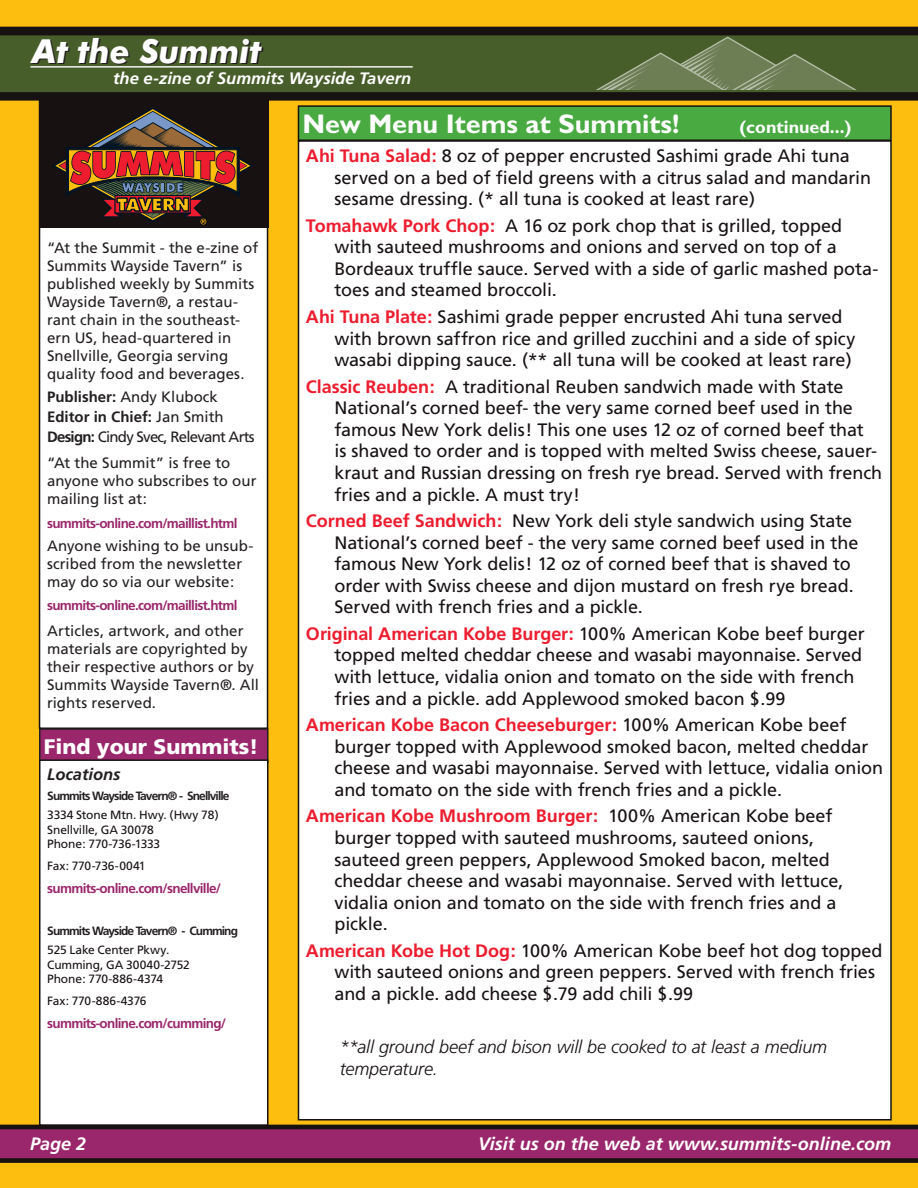
<style>
.page{position:relative;width:918px;height:1188px;background:#febe10}
.page>*{position:absolute;margin:0;border:0;box-sizing:border-box;transform-origin:0 0}
.t1{font:italic 700 33.15px "Futura BT";color:#fff}
.News_Box_Titles{font:700 27px "Gill Sans";color:#fff}
.Headers_in_Big_Stories{font:900 21px "Frutiger";color:#fff}
.Feature_Hang_Indent{font:18px/21.6px "Frutiger";letter-spacing:-.005em;color:#171112}
.Feature{font:italic 300 18px/21.6px "Frutiger";letter-spacing:-.01em;color:#171112}
.Footer_Type{font:italic 700 18px "Frutiger";color:#fff}
.News_Box_Titles-2{font:700 18px "Gill Sans";color:#fff}
.t2{font:italic 700 16.5px "Frutiger";color:#fff}
.Passport_List{font:italic 700 16.5px "Frutiger";color:#231f20}
.Body_copy{font:15px/18px "Frutiger";letter-spacing:.005em;color:#231f20}
.Name_List_-_Masthead{font:15px "Frutiger";letter-spacing:-.05em;color:#231f20}
.Name_List_-_Masthead-2{font:700 15px "Frutiger";color:#231f20}
.Name_List_-_Masthead-3{font:15px "Frutiger";color:#231f20}
.urls{font:700 13.5px "Frutiger";letter-spacing:-.05em;color:#9a266b}
.Feature-2{font:12px/14.4px "Frutiger";letter-spacing:-.01em;color:#171112}
.t3{font:700 12px "Frutiger";letter-spacing:-.075em;color:#231f20}
.s1{font-weight:700}
.s2{font-weight:400}
.s3{font-weight:700;color:#ed1c2e}
</style>
<div class="page">
<svg style="left:0;top:1125px;width:918px;height:38px;background:#7c2156"></svg>
<div style="left:40px;top:100px;width:228px;height:628px;background:#fff"></div>
<div style="left:39px;top:99px;width:229px;height:630px;border:2px solid #171112"></div>
<div style="left:40px;top:729px;width:228px;height:33px;background:#9a266b"></div>
<div style="left:39px;top:728px;width:229px;height:35px;border:2px solid #231f20"></div>
<div style="left:40px;top:760px;width:228px;height:365px;background:#fff"></div>
<div style="left:39px;top:759px;width:229px;height:367px;border:2px solid #171112"></div>
<div style="left:0;top:27px;width:918px;height:74px;background:#171112"></div>
<svg style="left:0;top:34px;width:918px;height:60px;background:#435728"></svg>
<div style="left:39px;top:100px;width:229px;height:128px;background:#171112"></div>
<svg style="left:52px;top:107px;width:202px;height:117px"></svg>
<hr style="left:30px;top:66px;width:383px;height:2px;background:#fff">
<svg style="left:567px;top:36px;width:324px;height:54px;background:#5b6e40"></svg>
<div style="left:298px;top:141px;width:593px;height:979px;background:#fff"></div>
<div style="left:298px;top:106px;width:593px;height:34px;background:#4aaa42"></div>
<div style="left:298px;top:105px;width:594px;height:36px;border:2px solid #171112"></div>
<p class="t1" style="left:32px;top:31px;width:231px">At the Summit</p>
<p class="t2" style="left:113px;top:68px;width:300px">the e-zine of Summits Wayside Tavern</p>
<p class="Body_copy" style="left:47px;top:239px;width:213px">“At the Summit - the e-zine of<br>Summits Wayside Tavern” is published weekly by Summits<br>Wayside Tavern®, a restau&shy;rant chain in the southeast&shy;ern US, head-quartered in<br>Snellville, Georgia serving quality food and beverages.</p>
<p class="Name_List_-_Masthead-3" style="left:47px;top:388px;width:172px"><span class="s1">Publisher:</span> Andy Klubock</p>
<p class="Name_List_-_Masthead-2" style="left:47px;top:408px;width:178px">Editor in Chief: <span class="s2">Jan Smith</span></p>
<p class="Name_List_-_Masthead" style="left:47px;top:428px;width:209px"><span class="s1">Design:</span> Cindy Svec, Relevant Arts</p>
<p class="Body_copy" style="left:47px;top:454px;width:211px">“At the Summit” is free to anyone who subscribes to our mailing list at:</p>
<p class="urls" style="left:47px;top:515px;width:192px">summits-online.com/maillist.html</p>
<p class="Body_copy" style="left:47px;top:537px;width:208px">Anyone wishing to be unsub&shy;scribed from the newsletter may do so via our website:</p>
<p class="urls" style="left:47px;top:598px;width:192px">summits-online.com/maillist.html</p>
<p class="Body_copy" style="left:47px;top:622px;width:214px">Articles, artwork, and other materials are copyrighted by their respective authors or by<br>Summits Wayside Tavern®. All rights reserved.</p>
<p class="Headers_in_Big_Stories" style="left:44px;top:734px;width:216px">Find your Summits!</p>
<p class="Passport_List" style="left:47px;top:765px;width:75px">Locations</p>
<p class="t3" style="left:47px;top:789px;width:184px">Summits Wayside Tavern® - Snellville</p>
<p class="Feature-2" style="left:47px;top:808px;width:173px">3334 Stone Mtn. Hwy. (Hwy 78)<br>Snellville, GA 30078<br>Phone: 770-736-1333</p>
<p class="Feature-2" style="left:47px;top:858px;width:100px">Fax: 770-736-0041</p>
<p class="urls" style="left:47px;top:881px;width:175px">summits-online.com/snellville/</p>
<p class="t3" style="left:47px;top:924px;width:192px">Summits Wayside Tavern® - Cumming</p>
<p class="Feature-2" style="left:47px;top:943px;width:144px">525 Lake Center Pkwy.<br>Cumming, GA 30040-2752<br>Phone: 770-886-4374</p>
<p class="Feature-2" style="left:47px;top:993px;width:101px">Fax: 770-886-4376</p>
<p class="urls" style="left:47px;top:1016px;width:180px">summits-online.com/cumming/</p>
<p class="News_Box_Titles" style="left:302px;top:108px;width:378px">New Menu Items at Summits!</p>
<p class="News_Box_Titles-2" style="left:739px;top:117px;width:114px">(continued...)</p>
<p class="Feature_Hang_Indent" style="left:334px;top:145px;width:538px;text-indent:-28px"><span class="s3">Ahi Tuna Salad:</span> 8 oz of pepper encrusted Sashimi grade Ahi tuna served on a bed of field greens with a citrus salad and mandarin sesame dressing. (* all tuna is cooked at least rare)</p>
<p class="Feature_Hang_Indent" style="left:334px;top:215px;width:546px;text-indent:-28px"><span class="s3">Tomahawk Pork Chop:</span> A 16 oz pork chop that is grilled, topped with sauteed mushrooms and onions and served on top of a Bordeaux truffle sauce. Served with a side of garlic mashed pota&shy;toes and steamed broccoli.</p>
<p class="Feature_Hang_Indent" style="left:334px;top:306px;width:522px;text-indent:-28px"><span class="s3">Ahi Tuna Plate:</span> Sashimi grade pepper encrusted Ahi tuna served with brown saffron rice and grilled zucchini and a side of spicy wasabi dipping sauce. (** all tuna will be cooked at least rare)</p>
<p class="Feature_Hang_Indent" style="left:334px;top:376px;width:549px;text-indent:-28px"><span class="s3">Classic Reuben:</span> A traditional Reuben sandwich made with State National’s corned beef- the very same corned beef used in the famous New York delis! This one uses 12 oz of corned beef that<br>is shaved to order and is topped with melted Swiss cheese, sauer&shy;kraut and Russian dressing on fresh rye bread. Served with french fries and a pickle. A must try!</p>
<p class="Feature_Hang_Indent" style="left:334px;top:510px;width:525px;text-indent:-28px"><span class="s3">Corned Beef Sandwich:</span> New York deli style sandwich using State National’s corned beef - the very same corned beef used in the famous New York delis! 12 oz of corned beef that is shaved to order with Swiss cheese and dijon mustard on fresh rye bread.<br>Served with french fries and a pickle.</p>
<p class="Feature_Hang_Indent" style="left:334px;top:623px;width:532px;text-indent:-28px"><span class="s3">Original American Kobe Burger:</span> 100% American Kobe beef burger topped melted cheddar cheese and wasabi mayonnaise. Served with lettuce, vidalia onion and tomato on the side with french fries and a pickle. add Applewood smoked bacon $.99</p>
<p class="Feature_Hang_Indent" style="left:334px;top:714px;width:550px;text-indent:-28px"><span class="s3">American Kobe Bacon Cheeseburger:</span> 100% American Kobe beef burger topped with Applewood smoked bacon, melted cheddar cheese and wasabi mayonnaise. Served with lettuce, vidalia onion and tomato on the side with french fries and a pickle.</p>
<p class="Feature_Hang_Indent" style="left:334px;top:805px;width:510px;text-indent:-28px"><span class="s3">American Kobe Mushroom Burger:</span> 100% American Kobe beef burger topped with sauteed mushrooms, sauteed onions, sauteed green peppers, Applewood Smoked bacon, melted cheddar cheese and wasabi mayonnaise. Served with lettuce, vidalia onion and tomato on the side with french fries and a pickle.</p>
<p class="Feature_Hang_Indent" style="left:334px;top:940px;width:550px;text-indent:-28px"><span class="s3">American Kobe Hot Dog:</span> 100% American Kobe beef hot dog topped with sauteed onions and green peppers. Served with french fries and a pickle. add cheese $.79 add chili $.99</p>
<p class="Feature" style="left:340px;top:1036px;width:489px">**all ground beef and bison will be cooked to at least a medium temperature.</p>
<p class="Footer_Type" style="left:30px;top:1133px;width:58px">Page 2</p>
<p class="Footer_Type" style="left:478px;top:1134px;width:414px">Visit us on the web at www.summits-online.com</p>
</div>
